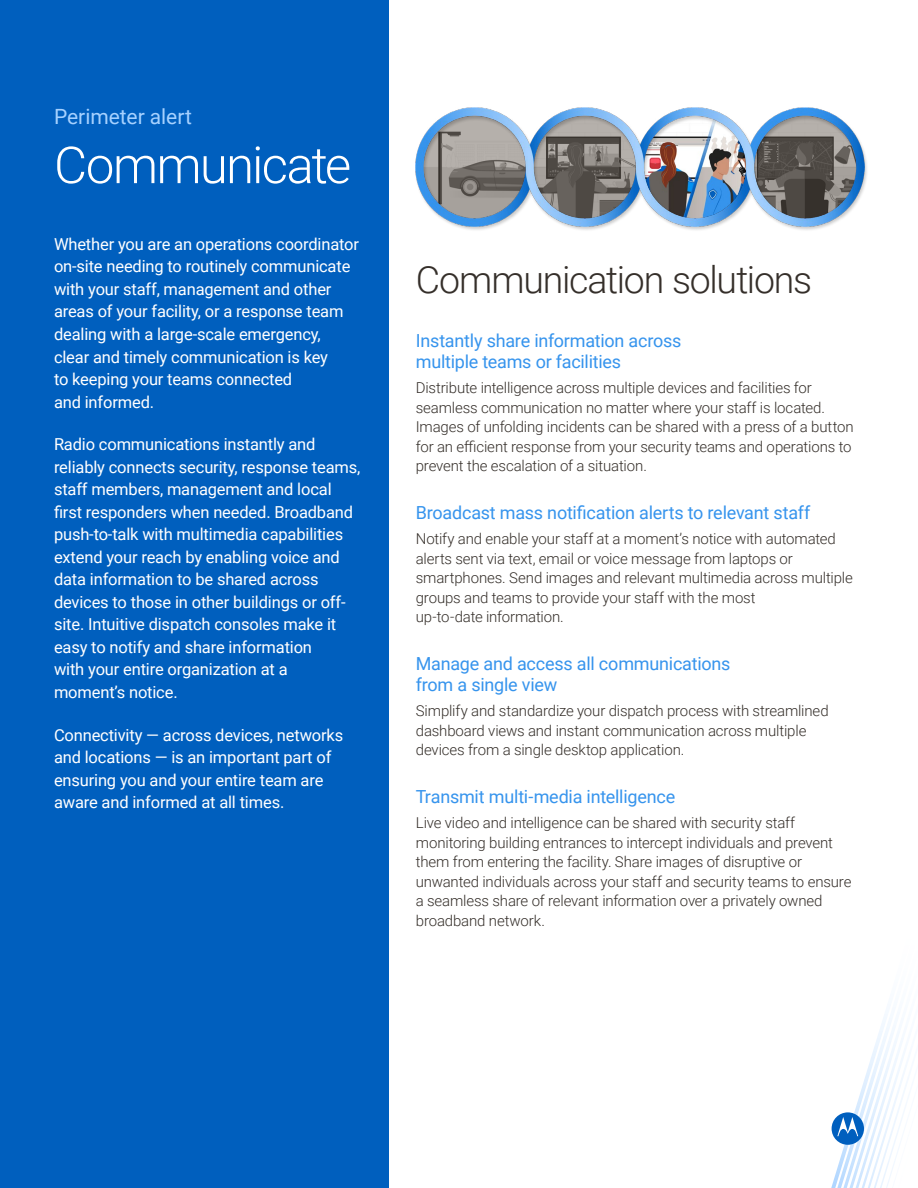
<style>
.page{position:relative;width:918px;height:1188px;background:#fff}
.page>*{position:absolute;margin:0;border:0;box-sizing:border-box;transform-origin:0 0}
.t1{font:300 51px "Roboto";letter-spacing:-.035em;color:#fff}
.t2{font:300 37.5px "Roboto";letter-spacing:-.03em;color:#352f2a}
.t3{font:21px "Roboto";color:#a6d1ff}
.t4{font:18px/21px "Roboto";letter-spacing:-.015em;color:#3694ed}
.t5{font:16.5px/22.5px "Roboto";letter-spacing:-.01em;color:#fff}
.t6{font:300 15px/19.5px "Roboto";letter-spacing:-.01em;color:#352f2a}
</style>
<div class="page">
<div style="left:0;top:0;width:389px;height:1188px;background:#005fbe"></div>
<img style="left:831px;top:1014px;width:78px;height:174px">
<div style="left:832px;top:1112px;width:32px;height:33px;background:#005fbe;border-radius:50%"></div>
<svg style="left:837px;top:1117px;width:21px;height:19px"></svg>
<div style="left:415px;top:107px;width:453px;height:125px;background:#000;opacity:.2"></div>
<img style="left:416px;top:108px;width:448px;height:119px">
<h3 class="t3" style="left:54px;top:102px;width:140px">Perimeter alert</h3>
<h1 class="t1" style="left:54px;top:129px;width:299px">Communicate</h1>
<p class="t5" style="left:54px;top:232px;width:307px">Whether you are an operations coordinator on-site needing to routinely communicate with your staff, management and other areas of your facility, or a response team dealing with a large-scale emergency, clear and timely communication is key<br>to keeping your teams connected<br>and informed.</p>
<p class="t5" style="left:54px;top:433px;width:308px">Radio communications instantly and reliably connects security, response teams, staff members, management and local first responders when needed. Broadband push-to-talk with multimedia capabilities extend your reach by enabling voice and data information to be shared across devices to those in other buildings or off&shy;site. Intuitive dispatch consoles make it easy to notify and share information<br>with your entire organization at a moment’s notice.</p>
<p class="t5" style="left:54px;top:723px;width:291px">Connectivity — across devices, networks and locations — is an important part of ensuring you and your entire team are aware and informed at all times.</p>
<h2 class="t2" style="left:416px;top:253px;width:398px">Communication solutions</h2>
<p class="t4" style="left:416px;top:330px;width:267px">Instantly share information across multiple teams or facilities</p>
<p class="t6" style="left:416px;top:378px;width:439px">Distribute intelligence across multiple devices and facilities for seamless communication no matter where your staff is located.<br>Images of unfolding incidents can be shared with a press of a button for an efficient response from your security teams and operations to prevent the escalation of a situation.</p>
<p class="t4" style="left:416px;top:502px;width:396px">Broadcast mass notification alerts to relevant staff</p>
<p class="t6" style="left:416px;top:529px;width:439px">Notify and enable your staff at a moment’s notice with automated alerts sent via text, email or voice message from laptops or smartphones. Send images and relevant multimedia across multiple groups and teams to provide your staff with the most<br>up-to-date information.</p>
<p class="t4" style="left:416px;top:653px;width:316px">Manage and access all communications from a single view</p>
<p class="t6" style="left:416px;top:701px;width:414px">Simplify and standardize your dispatch process with streamlined dashboard views and instant communication across multiple devices from a single desktop application.</p>
<p class="t4" style="left:416px;top:786px;width:261px">Transmit multi-media intelligence</p>
<p class="t6" style="left:416px;top:812px;width:437px">Live video and intelligence can be shared with security staff monitoring building entrances to intercept individuals and prevent them from entering the facility. Share images of disruptive or unwanted individuals across your staff and security teams to ensure a seamless share of relevant information over a privately owned broadband network.</p>
</div>
